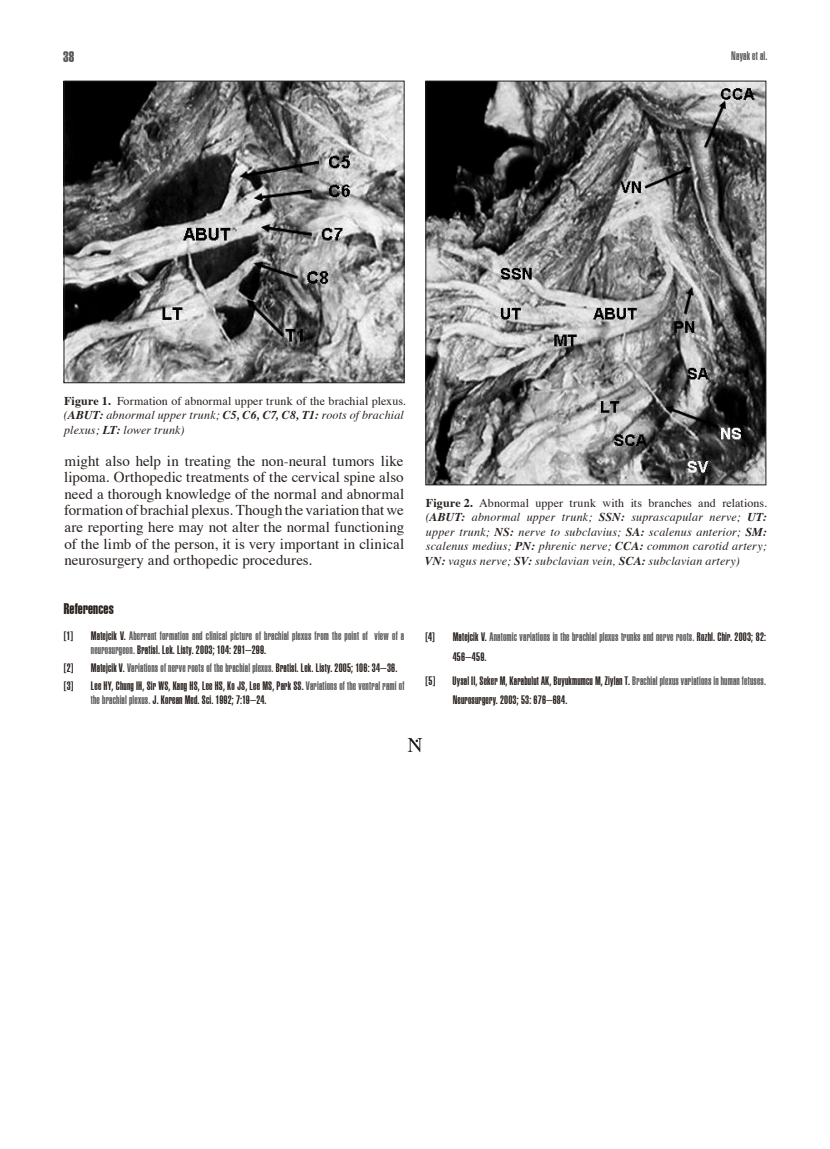
<style>
.page{position:relative;width:830px;height:1149px;background:#fff}
.page>*{position:absolute;margin:0;border:0;box-sizing:border-box;transform-origin:0 0}
.t1{font:15px/16.6px "Times";letter-spacing:.005em;color:#261f1c;text-align:justify}
.t2{font:15px "Helvetica Compressed Extra";letter-spacing:.01em;color:#261f1c}
.t3{font:15px "Helvetica Compressed Extra";color:#595858}
.t4{font:italic 12px/14.4px "Times";letter-spacing:.015em;color:#261f1c}
.t5{font:12px/13.8px "Helvetica Compressed Ultra";letter-spacing:.015em;color:#261f1c}
.t6{font:12px/13.8px "Helvetica Compressed Ultra";letter-spacing:.015em;color:#595858}
.s1{font-weight:700;font-style:normal}
.s2{font-style:normal}
.s3{font-weight:700}
.s4{color:#261f1c}
.s5{color:#595858}
</style>
<div class="page">
<img style="left:66px;top:83px;width:336px;height:298px">
<div style="left:64px;top:81px;width:340px;height:302px;border:1px solid #261f1c"></div>
<img style="left:427px;top:83px;width:336px;height:400px">
<div style="left:425px;top:81px;width:340px;height:404px;border:1px solid #261f1c"></div>
<svg style="left:407px;top:738px;width:15px;height:14px"></svg>
<p class="t3" style="left:63px;top:48px;width:13px">38</p>
<p class="t6" style="left:731px;top:48px;width:38px">Nayak et al.</p>
<p class="t4" style="left:64px;top:394px;width:343px"><span class="s1">Figure 1.</span> <span class="s2">Formation of abnormal upper trunk of the brachial plexus. </span>(<span class="s3">ABUT:</span> abnormal upper trunk; <span class="s3">C5, C6, C7, C8, T1:</span> roots of brachial plexus; <span class="s3">LT:</span> lower trunk)</p>
<p class="t1" style="left:64px;top:453px;width:341px">might also help in treating the non-neural tumors like lipoma. Orthopedic treatments of the cervical spine also need a thorough knowledge of the normal and abnormal formation of brachial plexus. Though the variation that we are reporting here may not alter the normal functioning of the limb of the person, it is very important in clinical neurosurgery and orthopedic procedures.</p>
<p class="t2" style="left:64px;top:599px;width:51px">References</p>
<p class="t5" style="left:64px;top:628px;width:11px">[1]</p>
<p class="t6" style="left:91px;top:628px;width:315px"><span class="s4">Matejcik V.</span> Aberrant formation and clinical picture of brachial plexus from the point of view of a neurosurgeon. <span class="s4">Bratisl. Lek. Listy. 2003; 104: 291–299.</span></p>
<p class="t5" style="left:64px;top:660px;width:11px">[2]</p>
<p class="t5" style="left:91px;top:660px;width:308px">Matejcik V. <span class="s5">Variations of nerve roots of the brachial plexus.</span> Bratisl. Lek. Listy. 2005; 106: 34–36.</p>
<p class="t5" style="left:64px;top:678px;width:11px">[3]</p>
<p class="t5" style="left:91px;top:678px;width:315px">Lee HY, Chung IH, Sir WS, Kang HS, Lee HS, Ko JS, Lee MS, Park SS. <span class="s5">Variations of the ventral rami of the brachial plexus.</span> J. Korean Med. Sci. 1992; 7:19–24.</p>
<p class="t4" style="left:424px;top:496px;width:344px;text-align:justify"><span class="s1">Figure 2.</span> <span class="s2">Abnormal upper trunk with its branches and relations. </span>(<span class="s3">ABUT:</span> abnormal upper trunk; <span class="s3">SSN:</span> suprascapular nerve; <span class="s3">UT: </span>upper trunk; <span class="s3">NS:</span> nerve to subclavius; <span class="s3">SA:</span> scalenus anterior; <span class="s3">SM: </span>scalenus medius; <span class="s3">PN:</span> phrenic nerve; <span class="s3">CCA:</span> common carotid artery; <span class="s3">VN:</span> vagus nerve; <span class="s3">SV:</span> subclavian vein, <span class="s3">SCA:</span> subclavian artery)</p>
<p class="t5" style="left:425px;top:630px;width:11px">[4]</p>
<p class="t6" style="left:452px;top:627px;width:315px;line-height:19.5px"><span class="s4">Matejcik V.</span> Anatomic variations in the brachial plexus trunks and nerve roots. <span class="s4">Rozhl. Chir. 2003; 82:<br>456–459.</span></p>
<p class="t5" style="left:425px;top:673px;width:11px">[5]</p>
<p class="t5" style="left:452px;top:670px;width:315px;line-height:19.5px">Uysal II, Seker M, Karabulut AK, Buyukmumcu M, Ziylan T. <span class="s5">Brachial plexus variations in human fetuses.<br></span>Neurosurgery. 2003; 53: 676–684.</p>
</div>
